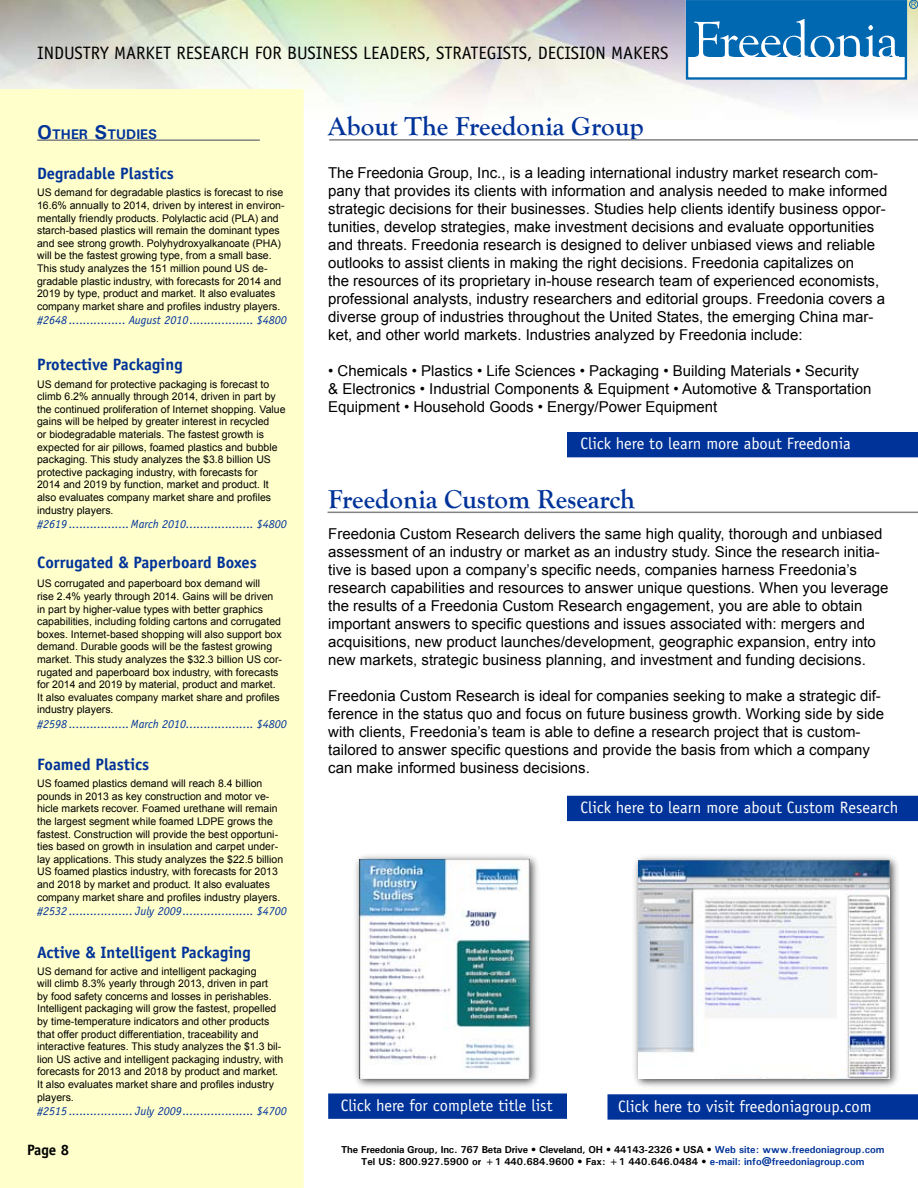
<style>
.page{position:relative;width:918px;height:1188px;background:#fff}
.page>*{position:absolute;margin:0;border:0;box-sizing:border-box;transform-origin:0 0}
.t1{font:700 27px "Goudy Old Style T";color:#039}
.t2{font:18px "Officina Sans";color:#000}
.t3{font:16.5px "Officina Sans";color:#fff}
.t4{font:700 16.5px "Officina Sans";color:#039}
.t5{font:15px/18px "Arial";color:#000}
.t6{font:700 15px "Officina Sans";color:#000}
.t7{font:700 13.95px "Univers";color:#039}
.t8{font:italic 12px "Officina Sans";color:#039}
.t9{font:10.5px/12.6px "Arial";color:#000}
.t10{font:700 10.05px/12px "Univers";color:#000;text-align:center}
.s1{font-size:19.95px}
.s2{font-style:italic}
.s3{color:#039}
</style>
<div class="page">
<div style="left:352px;top:852px;width:190px;height:238px;background:#000;opacity:.75"></div>
<img style="left:360px;top:860px;width:170px;height:218px">
<div style="left:0;top:89px;width:304px;height:1099px;background:#ffc"></div>
<hr style="left:329px;top:139px;width:589px;height:2px;background:#808284">
<hr style="left:328px;top:512px;width:590px;height:1px;background:#808284">
<div style="left:567px;top:432px;width:351px;height:25px;background:#039"></div>
<div style="left:568px;top:796px;width:349px;height:24px;background:#039"></div>
<div style="left:567px;top:796px;width:351px;height:25px;border:2px solid #039"></div>
<div style="left:329px;top:1094px;width:237px;height:24px;background:#039"></div>
<div style="left:328px;top:1094px;width:239px;height:25px;border:2px solid #039"></div>
<hr style="left:37px;top:139px;width:223px;height:2px;background:#808284">
<div style="left:686px;top:0;width:221px;height:80px;border:2px solid #0067b1"></div>
<div style="left:687px;top:1px;width:218px;height:56px;background:#0067b1"></div>
<svg style="left:694px;top:19px;width:205px;height:38px"></svg>
<div style="left:909px;top:0;width:9px;height:9px;border:1px solid #0067b1;border-radius:50%"></div>
<svg style="left:911px;top:2px;width:5px;height:5px"></svg>
<div style="left:608px;top:1095px;width:309px;height:24px;background:#039"></div>
<div style="left:608px;top:1094px;width:310px;height:26px;border:2px solid #039"></div>
<div style="left:631px;top:852px;width:270px;height:239px;background:#000;opacity:.75"></div>
<img style="left:639px;top:860px;width:251px;height:218px">
<h2 class="t2" style="left:37px;top:42px;width:633px">INDUSTRY MARKET RESEARCH FOR BUSINESS LEADERS, STRATEGISTS, DECISION MAKERS</h2>
<h3 class="t7" style="left:37px;top:126px;width:120px"><span class="s1">O</span>ther <span class="s1">S</span>tudies</h3>
<h3 class="t4" style="left:37px;top:164px;width:138px">Degradable Plastics</h3>
<p class="t9" style="left:37px;top:187px;width:249px">US demand for degradable plastics is forecast to rise 16.6% annually to 2014, driven by interest in environ&shy;mentally friendly products. Polylactic acid (PLA) and starch-based plastics will remain the dominant types and see strong growth. Polyhydroxyalkanoate (PHA) will be the fastest growing type, from a small base.<br>This study analyzes the 151 million pound US de&shy;gradable plastic industry, with forecasts for 2014 and 2019 by type, product and market. It also evaluates company market share and profiles industry players.</p>
<p class="t8" style="left:37px;top:313px;width:251px">#2648 ................ August 2010.................. $4800</p>
<h3 class="t4" style="left:37px;top:354px;width:147px">Protective Packaging</h3>
<p class="t9" style="left:37px;top:378px;width:250px">US demand for protective packaging is forecast to climb 6.2% annually through 2014, driven in part by the continued proliferation of Internet shopping. Value gains will be helped by greater interest in recycled<br>or biodegradable materials. The fastest growth is expected for air pillows, foamed plastics and bubble packaging. This study analyzes the $3.8 billion US protective packaging industry, with forecasts for<br>2014 and 2019 by function, market and product. It also evaluates company market share and profiles industry players.</p>
<p class="t8" style="left:37px;top:517px;width:251px">#2619 .................March 2010................... $4800</p>
<h3 class="t4" style="left:37px;top:552px;width:221px">Corrugated &amp; Paperboard Boxes</h3>
<p class="t9" style="left:37px;top:578px;width:246px">US corrugated and paperboard box demand will<br>rise 2.4% yearly through 2014. Gains will be driven in part by higher-value types with better graphics capabilities, including folding cartons and corrugated boxes. Internet-based shopping will also support box demand. Durable goods will be the fastest growing market. This study analyzes the $32.3 billion US cor&shy;rugated and paperboard box industry, with forecasts for 2014 and 2019 by material, product and market.<br>It also evaluates company market share and profiles industry players.</p>
<p class="t8" style="left:37px;top:717px;width:251px">#2598 .................March 2010................... $4800</p>
<h3 class="t4" style="left:37px;top:754px;width:114px">Foamed Plastics</h3>
<p class="t9" style="left:37px;top:777px;width:248px">US foamed plastics demand will reach 8.4 billion pounds in 2013 as key construction and motor ve&shy;hicle markets recover. Foamed urethane will remain the largest segment while foamed LDPE grows the fastest. Construction will provide the best opportuni&shy;ties based on growth in insulation and carpet under&shy;lay applications. This study analyzes the $22.5 billion US foamed plastics industry, with forecasts for 2013 and 2018 by market and product. It also evaluates company market share and profiles industry players.</p>
<p class="t8" style="left:37px;top:904px;width:251px">#2532 .................. July 2009.................... $4700</p>
<h3 class="t4" style="left:37px;top:942px;width:215px">Active &amp; Intelligent Packaging</h3>
<p class="t9" style="left:37px;top:965px;width:248px">US demand for active and intelligent packaging<br>will climb 8.3% yearly through 2013, driven in part<br>by food safety concerns and losses in perishables.<br>Intelligent packaging will grow the fastest, propelled by time-temperature indicators and other products that offer product differentiation, traceability and interactive features. This study analyzes the $1.3 bil&shy;lion US active and intelligent packaging industry, with forecasts for 2013 and 2018 by product and market.<br>It also evaluates market share and profiles industry players.</p>
<p class="t8" style="left:37px;top:1104px;width:251px">#2515 .................. July 2009.................... $4700</p>
<h3 class="t6" style="left:27px;top:1140px;width:44px">Page 8</h3>
<h1 class="t1" style="left:328px;top:111px;width:317px">About The Freedonia Group</h1>
<p class="t5" style="left:328px;top:164px;width:561px">The Freedonia Group, Inc., is a leading international industry market research com&shy;pany that provides its clients with information and analysis needed to make informed strategic decisions for their businesses. Studies help clients identify business oppor&shy;tunities, develop strategies, make investment decisions and evaluate opportunities and threats. Freedonia research is designed to deliver unbiased views and reliable outlooks to assist clients in making the right decisions. Freedonia capitalizes on<br>the resources of its proprietary in-house research team of experienced economists, professional analysts, industry researchers and editorial groups. Freedonia covers a diverse group of industries throughout the United States, the emerging China mar&shy;ket, and other world markets. Industries analyzed by Freedonia include:</p>
<h3 class="t5" style="left:328px;top:362px;width:545px"><span class="s2">•</span> Chemicals • Plastics • Life Sciences • Packaging • Building Materials • Security &amp; Electronics • Industrial Components &amp; Equipment • Automotive &amp; Transportation<br>Equipment • Household Goods • Energy/Power Equipment</h3>
<h3 class="t3" style="left:580px;top:434px;width:272px">Click here to learn more about Freedonia</h3>
<h1 class="t1" style="left:328px;top:484px;width:308px">Freedonia Custom Research</h1>
<p class="t5" style="left:328px;top:525px;width:562px">Freedonia Custom Research delivers the same high quality, thorough and unbiased assessment of an industry or market as an industry study. Since the research initia&shy;tive is based upon a company’s specific needs, companies harness Freedonia’s research capabilities and resources to answer unique questions. When you leverage the results of a Freedonia Custom Research engagement, you are able to obtain important answers to specific questions and issues associated with: mergers and acquisitions, new product launches/development, geographic expansion, entry into new markets, strategic business planning, and investment and funding decisions.</p>
<p class="t5" style="left:328px;top:687px;width:557px">Freedonia Custom Research is ideal for companies seeking to make a strategic dif&shy;ference in the status quo and focus on future business growth. Working side by side with clients, Freedonia’s team is able to define a research project that is custom&shy;tailored to answer specific questions and provide the basis from which a company can make informed business decisions.</p>
<h3 class="t3" style="left:580px;top:798px;width:319px">Click here to learn more about Custom Research</h3>
<h3 class="t3" style="left:341px;top:1096px;width:213px">Click here for complete title list</h3>
<h3 class="t3" style="left:618px;top:1096px;width:255px">Click here to visit freedoniagroup.com</h3>
<p class="t10" style="left:341px;top:1143px;width:545px">The Freedonia Group, Inc. 767 Beta Drive • Cleveland, OH • 44143-2326 • USA • <span class="s3">Web site: www.freedoniagroup.com<br></span>Tel US: 800.927.5900 or +1 440.684.9600 • Fax: +1 440.646.0484 • <span class="s3">e-mail: info@freedoniagroup.com</span></p>
</div>
